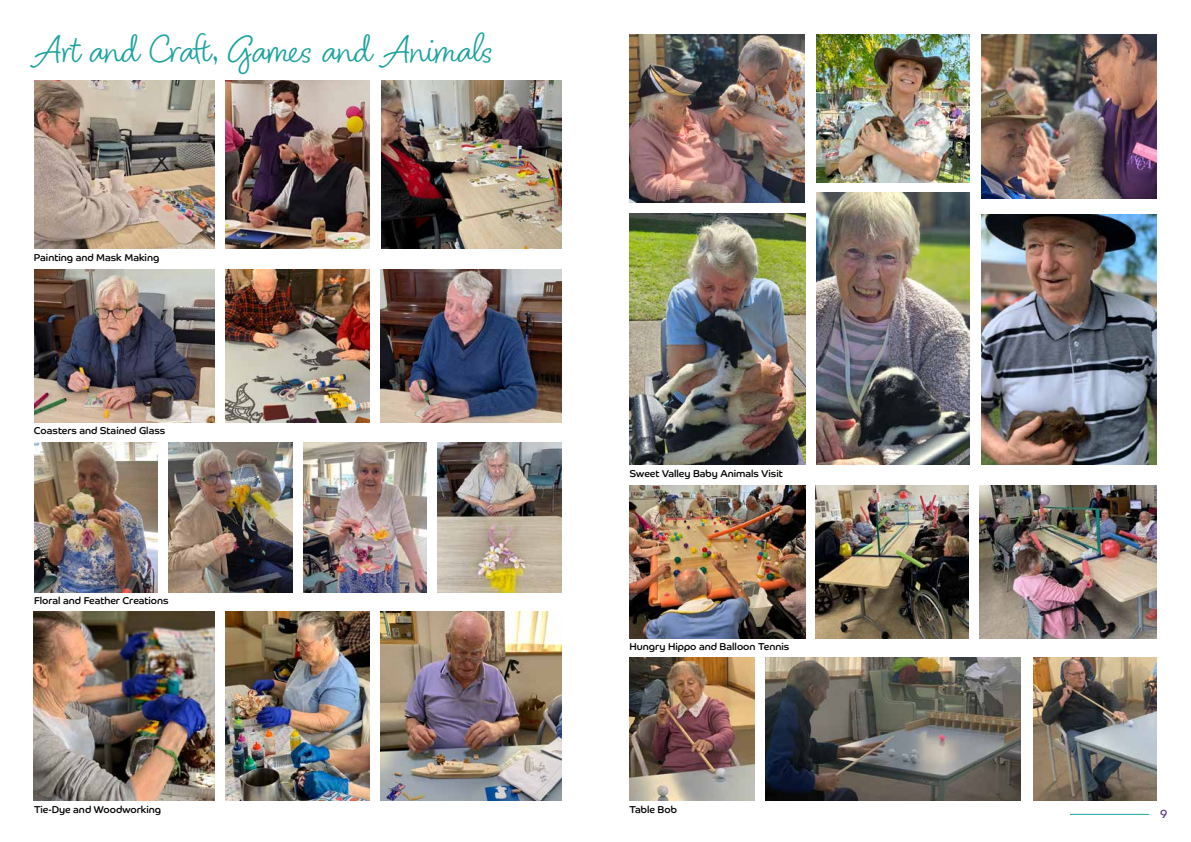
<style>
.page{position:relative;width:1191px;height:842px;background:#fff}
.page>*{position:absolute;margin:0;border:0;box-sizing:border-box;transform-origin:0 0}
.t1{font:40px "Blithe";color:#1ba39d}
.t2{font:12px "Co Text";color:#57357f}
.t3{font:10px "Co Headline";color:#000}
</style>
<div class="page">
<hr style="left:1070px;top:814px;width:79px;height:1px;background:#1ba39d">
<img style="left:629px;top:214px;width:176px;height:251px">
<img style="left:816px;top:34px;width:153px;height:149px">
<img style="left:629px;top:34px;width:176px;height:168px">
<img style="left:816px;top:193px;width:153px;height:272px">
<img style="left:981px;top:34px;width:176px;height:164px">
<img style="left:981px;top:214px;width:175px;height:251px">
<img style="left:34px;top:81px;width:181px;height:168px">
<img style="left:34px;top:612px;width:180px;height:189px">
<img style="left:225px;top:612px;width:145px;height:189px">
<img style="left:169px;top:442px;width:123px;height:150px">
<img style="left:34px;top:442px;width:124px;height:150px">
<img style="left:303px;top:442px;width:124px;height:150px">
<img style="left:225px;top:81px;width:145px;height:168px">
<img style="left:381px;top:612px;width:180px;height:189px">
<img style="left:381px;top:81px;width:180px;height:168px">
<img style="left:225px;top:269px;width:145px;height:153px">
<img style="left:438px;top:442px;width:123px;height:150px">
<img style="left:34px;top:269px;width:181px;height:153px">
<img style="left:381px;top:269px;width:180px;height:153px">
<img style="left:629px;top:485px;width:176px;height:153px">
<img style="left:816px;top:485px;width:152px;height:153px">
<img style="left:979px;top:485px;width:178px;height:153px">
<img style="left:765px;top:657px;width:256px;height:144px">
<img style="left:629px;top:657px;width:125px;height:144px">
<img style="left:1033px;top:657px;width:124px;height:144px">
<h1 class="t1" style="left:34px;top:25px;width:462px">Art and Craft, Games and Animals</h1>
<p class="t3" style="left:34px;top:251px;width:127px">Painting and Mask Making</p>
<p class="t3" style="left:34px;top:425px;width:133px">Coasters and Stained Glass</p>
<p class="t3" style="left:34px;top:595px;width:136px">Floral and Feather Creations</p>
<p class="t3" style="left:629px;top:467px;width:155px">Sweet Valley Baby Animals Visit</p>
<p class="t3" style="left:629px;top:641px;width:161px">Hungry Hippo and Balloon Tennis</p>
<p class="t3" style="left:34px;top:803px;width:129px">Tie-Dye and Woodworking</p>
<p class="t3" style="left:629px;top:803px;width:49px">Table Bob</p>
<p class="t2" style="left:1159px;top:806px;width:9px">9</p>
</div>
